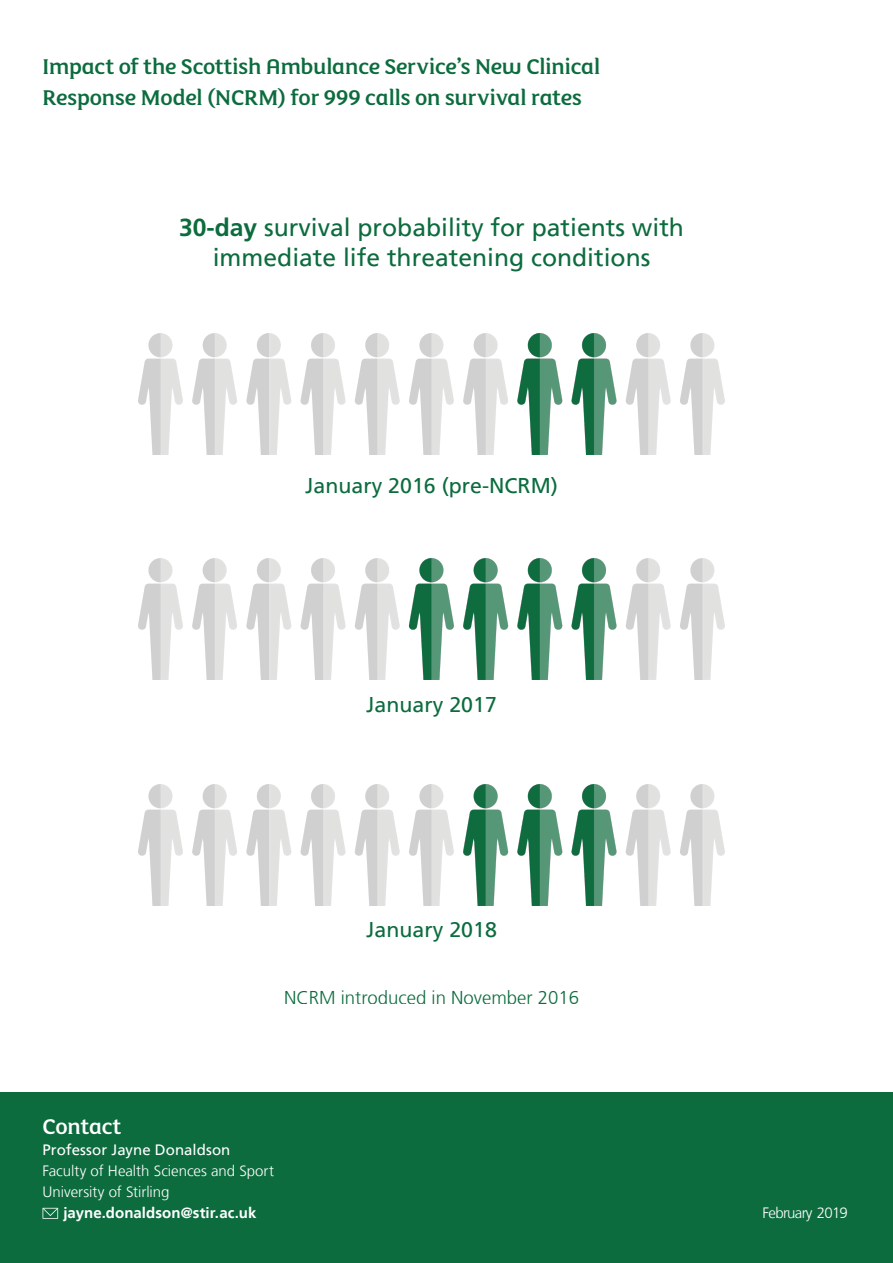
<style>
.page{position:relative;width:893px;height:1263px;background:#fff}
.page>*{position:absolute;margin:0;border:0;box-sizing:border-box;transform-origin:0 0}
.t1{font:24.75px/29.5px "Frutiger LT";color:#0c6c3e;text-align:center}
.t2{font:24px/31.5px "FS Maja";letter-spacing:-.01em;color:#0c6c3e}
.t3{font:24px "FS Maja";letter-spacing:-.01em;color:#fff}
.t4{font:21.3px "Frutiger LT";color:#0c6c3e}
.t5{font:300 18.6px "Frutiger LT";color:#0c6c3e}
.t6{font:300 15px/21px "Frutiger LT";letter-spacing:-.005em;color:#fff}
.t7{font:700 15px "Frutiger LT";letter-spacing:.005em;color:#fff}
.t8{font:15px "Frutiger LT";letter-spacing:.005em;color:#fff}
.t9{font:300 15px "Frutiger LT";letter-spacing:-.05em;color:#fff}
.s1{font-family:"Frutiger";font-weight:700}
</style>
<div class="page">
<div style="left:0;top:1092px;width:893px;height:171px;background:#0c6c3e"></div>
<svg style="left:43px;top:1208px;width:15px;height:11px"></svg>
<img style="left:139px;top:784px;width:586px;height:121px">
<img style="left:139px;top:559px;width:586px;height:121px">
<img style="left:139px;top:333px;width:586px;height:121px">
<p class="t2" style="left:43px;top:48px;width:559px">Impact of the Scottish Ambulance Service’s New Clinical<br>Response Model (NCRM) for 999 calls on survival rates</p>
<p class="t1" style="left:179px;top:213px;width:506px"><span class="s1">30-day</span> survival probability for patients with immediate life threatening conditions</p>
<p class="t4" style="left:305px;top:473px;width:254px">January 2016 (pre-NCRM)</p>
<p class="t4" style="left:366px;top:692px;width:132px">January 2017</p>
<p class="t4" style="left:366px;top:917px;width:132px">January 2018</p>
<p class="t5" style="left:284px;top:987px;width:297px">NCRM introduced in November 2016</p>
<p class="t3" style="left:43px;top:1109px;width:80px">Contact</p>
<p class="t8" style="left:43px;top:1141px;width:189px">Professor Jayne Donaldson</p>
<p class="t6" style="left:43px;top:1161px;width:233px">Faculty of Health Sciences and Sport<br>University of Stirling</p>
<p class="t7" style="left:63px;top:1204px;width:195px">jayne.donaldson@stir.ac.uk</p>
<p class="t9" style="left:763px;top:1204px;width:87px">February 2019</p>
</div>
